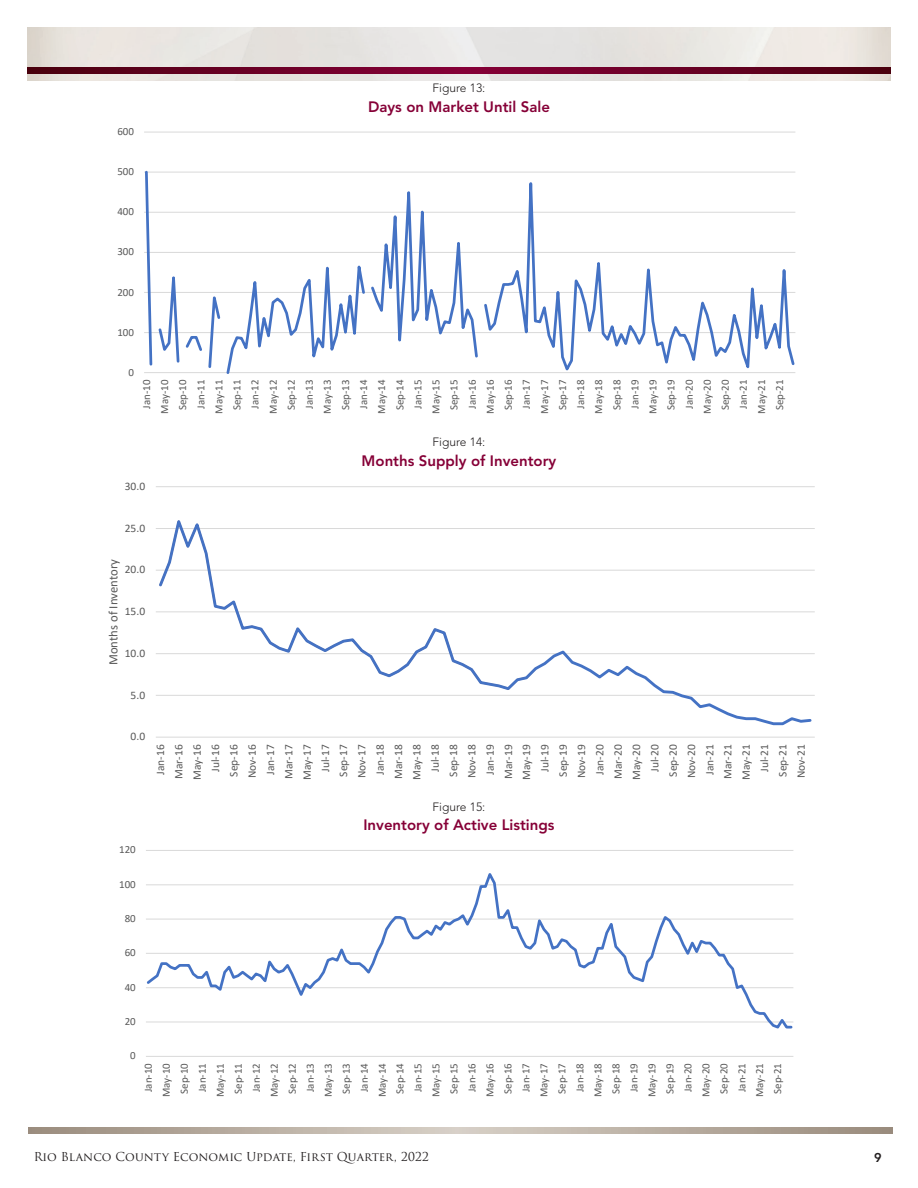
<style>
.page{position:relative;width:918px;height:1188px;background:#fff}
.page>*{position:absolute;margin:0;border:0;box-sizing:border-box;transform-origin:0 0}
.t1{font:800 15px "Avenir";color:#860037}
.t2{font:12.75px "Calibri";letter-spacing:.005em;color:#595959}
.t3{font:800 12.75px "Avenir";color:#231f20}
.t4{font:12px "Trajan Pro 3";color:#231f20}
.t5{font:300 12px "Avenir";color:#231f20}
.t6{font:11.55px/18.3px "Calibri";color:#595959;text-align:right}
.t7{font:10.95px/18.1px "Calibri";color:#595959;text-align:center}
</style>
<div class="page">
<img style="left:27px;top:27px;width:864px;height:54px">
<svg style="left:27px;top:68px;width:864px;height:6px;background:#680023"></svg>
<svg style="left:28px;top:1128px;width:864px;height:6px;background:#b8ada1"></svg>
<hr style="left:156px;top:695px;width:659px;height:1px;background:#d9d9d9">
<hr style="left:156px;top:653px;width:659px;height:1px;background:#d9d9d9">
<hr style="left:156px;top:611px;width:659px;height:1px;background:#d9d9d9">
<hr style="left:156px;top:570px;width:659px;height:1px;background:#d9d9d9">
<hr style="left:156px;top:528px;width:659px;height:1px;background:#d9d9d9">
<hr style="left:156px;top:486px;width:659px;height:1px;background:#d9d9d9">
<hr style="left:156px;top:737px;width:659px;height:1px;background:#d9d9d9">
<svg style="left:157px;top:520px;width:656px;height:206px"></svg>
<svg style="left:144px;top:132px;width:652px;height:242px"></svg>
<hr style="left:146px;top:850px;width:647px;height:1px;background:#d9d9d9">
<hr style="left:146px;top:1056px;width:647px;height:1px;background:#d9d9d9">
<svg style="left:146px;top:873px;width:648px;height:156px"></svg>
<p class="t7" style="left:117px;top:122px;width:18px">600</p>
<p class="t7" style="left:117px;top:162px;width:18px">500</p>
<p class="t7" style="left:117px;top:202px;width:18px">400</p>
<p class="t7" style="left:117px;top:242px;width:18px">300</p>
<p class="t7" style="left:117px;top:283px;width:18px">200</p>
<p class="t5" style="left:433px;top:81px;width:54px">Figure 13:</p>
<p class="t1" style="left:368px;top:98px;width:183px">Days on Market Until Sale</p>
<p class="t7" style="left:117px;top:323px;width:18px">100</p>
<p class="t7" style="left:128px;top:363px;width:7px">0</p>
<p class="t7" style="left:137px;top:414px;width:36px;rotate:-90deg">Jan-10<br>May-10<br>Sep-10<br>Jan-11<br>May-11<br>Sep-11<br>Jan-12<br>May-12<br>Sep-12<br>Jan-13<br>May-13<br>Sep-13<br>Jan-14<br>May-14<br>Sep-14<br>Jan-15<br>May-15<br>Sep-15<br>Jan-16<br>May-16<br>Sep-16<br>Jan-17<br>May-17<br>Sep-17<br>Jan-18<br>May-18<br>Sep-18<br>Jan-19<br>May-19<br>Sep-19<br>Jan-20<br>May-20<br>Sep-20<br>Jan-21<br>May-21<br>Sep-21</p>
<p class="t5" style="left:433px;top:435px;width:54px">Figure 14:</p>
<p class="t1" style="left:362px;top:452px;width:196px">Months Supply of Inventory</p>
<p class="t6" style="left:125px;top:477px;width:22px">30.0</p>
<p class="t6" style="left:125px;top:518px;width:22px">25.0</p>
<p class="t2" style="left:104px;top:665px;width:108px;rotate:-90deg">Months of Inventory</p>
<p class="t6" style="left:125px;top:560px;width:22px">20.0</p>
<p class="t6" style="left:125px;top:602px;width:22px">15.0</p>
<p class="t6" style="left:125px;top:644px;width:22px">10.0</p>
<p class="t6" style="left:131px;top:685px;width:16px">5.0</p>
<p class="t6" style="left:131px;top:727px;width:16px">0.0</p>
<p class="t7" style="left:119px;top:841px;width:18px">120</p>
<p class="t7" style="left:119px;top:875px;width:18px">100</p>
<p class="t7" style="left:125px;top:909px;width:13px">80</p>
<p class="t7" style="left:125px;top:943px;width:13px">60</p>
<p class="t7" style="left:125px;top:978px;width:13px">40</p>
<p class="t7" style="left:125px;top:1012px;width:13px">20</p>
<p class="t7" style="left:130px;top:1046px;width:7px">0</p>
<p class="t6" style="left:151px;top:780px;width:37px;rotate:-90deg">Jan-16<br>Mar-16<br>May-16<br>Jul-16<br>Sep-16<br>Nov-16<br>Jan-17<br>Mar-17<br>May-17<br>Jul-17<br>Sep-17<br>Nov-17<br>Jan-18<br>Mar-18<br>May-18<br>Jul-18<br>Sep-18<br>Nov-18<br>Jan-19<br>Mar-19<br>May-19<br>Jul-19<br>Sep-19<br>Nov-19<br>Jan-20<br>Mar-20<br>May-20<br>Jul-20<br>Sep-20<br>Nov-20<br>Jan-21<br>Mar-21<br>May-21<br>Jul-21<br>Sep-21<br>Nov-21</p>
<p class="t5" style="left:433px;top:800px;width:54px">Figure 15:</p>
<p class="t1" style="left:363px;top:816px;width:193px">Inventory of Active Listings</p>
<p class="t7" style="left:139px;top:1097px;width:35px;rotate:-90deg">Jan-10<br>May-10<br>Sep-10<br>Jan-11<br>May-11<br>Sep-11<br>Jan-12<br>May-12<br>Sep-12<br>Jan-13<br>May-13<br>Sep-13<br>Jan-14<br>May-14<br>Sep-14<br>Jan-15<br>May-15<br>Sep-15<br>Jan-16<br>May-16<br>Sep-16<br>Jan-17<br>May-17<br>Sep-17<br>Jan-18<br>May-18<br>Sep-18<br>Jan-19<br>May-19<br>Sep-19<br>Jan-20<br>May-20<br>Sep-20<br>Jan-21<br>May-21<br>Sep-21</p>
<p class="t4" style="left:34px;top:1148px;width:397px">Rio Blanco County Economic Update, First Quarter, 2022</p>
<p class="t3" style="left:874px;top:1150px;width:9px">9</p>
</div>
